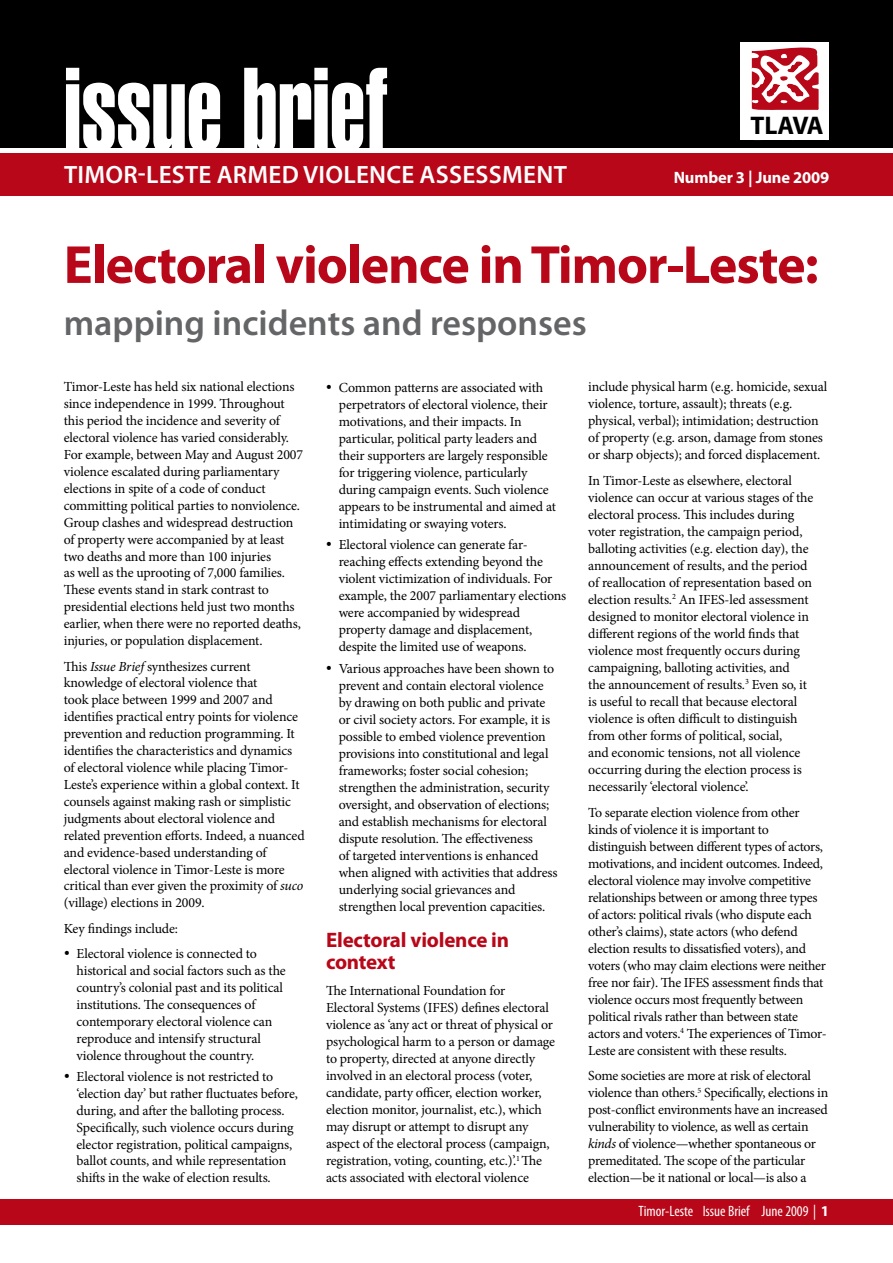
<style>
.page{position:relative;width:893px;height:1263px;background:#fff}
.page>*{position:absolute;margin:0;border:0;box-sizing:border-box;transform-origin:0 0}
.t1{font:114px "Swiss 911 BT Extra Compressed";color:#fff;scale:.92 1}
.t2{font:700 54px "Myriad Pro";letter-spacing:-.02em;color:#b80718}
.t3{font:600 36px "Myriad Pro";color:#646567}
.t4{font:700 25.5px "Myriad";letter-spacing:-.035em;color:#000}
.t5{font:600 25.2px "Myriad Pro";letter-spacing:.01em;color:#fff}
.t6{font:700 21px/22.6px "Myriad Pro";letter-spacing:-.01em;color:#b80718}
.t7{font:700 16.5px "Myriad Pro";letter-spacing:-.01em;color:#fff}
.t8{font:condensed 15px "Myriad Pro";color:#fff}
.t9{font:13.8px/17px "Minion Pro";letter-spacing:-.015em;color:#000}
.s1{font-style:italic}
.s2{font-weight:700;font-stretch:normal}
</style>
<div class="page">
<div style="left:0;top:1199px;width:893px;height:26px;background:#b80718"></div>
<div style="left:0;top:0;width:893px;height:148px;background:#000"></div>
<div style="left:0;top:153px;width:893px;height:43px;background:#b80718"></div>
<div style="left:741px;top:43px;width:88px;height:97px;background:#fff"></div>
<svg style="left:751px;top:48px;width:68px;height:62px"></svg>
<h1 class="t1" style="left:64px;top:45px;width:353px">issue brief</h1>
<h3 class="t5" style="left:64px;top:158px;width:500px">TIMOR-LESTE ARMED VIOLENCE ASSESSMENT</h3>
<h3 class="t4" style="left:750px;top:113px;width:75px">TLAVA</h3>
<p class="t7" style="left:674px;top:167px;width:157px">Number 3 | June 2009</p>
<h2 class="t2" style="left:64px;top:229px;width:756px">Electoral violence in Timor-Leste:</h2>
<h3 class="t3" style="left:64px;top:300px;width:524px">MAPPING INCIDENTS AND RESPONSES</h3>
<p class="t9" style="left:64px;top:379px;width:241px">Timor-Leste has held six national elections since independence in 1999. Throughout this period the incidence and severity of electoral violence has varied considerably.<br>For example, between May and August 2007 violence escalated during parliamentary elections in spite of a code of conduct committing political parties to nonviolence.<br>Group clashes and widespread destruction of property were accompanied by at least two deaths and more than 100 injuries<br>as well as the uprooting of 7,000 families.<br>These events stand in stark contrast to presidential elections held just two months earlier, when there were no reported deaths, injuries, or population displacement.</p>
<p class="t9" style="left:64px;top:658px;width:242px">This <span class="s1">Issue Brief</span> synthesizes current knowledge of electoral violence that<br>took place between 1999 and 2007 and identifies practical entry points for violence prevention and reduction programming. It identifies the characteristics and dynamics of electoral violence while placing Timor-Leste’s experience within a global context. It counsels against making rash or simplistic judgments about electoral violence and related prevention efforts. Indeed, a nuanced and evidence-based understanding of electoral violence in Timor-Leste is more critical than ever given the proximity of <span class="s1">suco </span>(village) elections in 2009.</p>
<p class="t9" style="left:77px;top:916px;width:182px;line-height:25.3px;text-indent:-13px">Key findings include:<br>Electoral violence is connected to</p>
<p class="t9" style="left:77px;top:962px;width:211px">historical and social factors such as the country’s colonial past and its political institutions. The consequences of contemporary electoral violence can reproduce and intensify structural violence throughout the country.</p>
<p class="t9" style="left:77px;top:1068px;width:223px">Electoral violence is not restricted to ‘election day’ but rather fluctuates before, during, and after the balloting process.<br>Specifically, such violence occurs during elector registration, political campaigns, ballot counts, and while representation shifts in the wake of election results.</p>
<p class="t9" style="left:339px;top:379px;width:219px">Common patterns are associated with perpetrators of electoral violence, their motivations, and their impacts. In particular, political party leaders and their supporters are largely responsible for triggering violence, particularly during campaign events. Such violence appears to be instrumental and aimed at intimidating or swaying voters.</p>
<p class="t9" style="left:339px;top:536px;width:229px">Electoral violence can generate far&shy;reaching effects extending beyond the violent victimization of individuals. For example, the 2007 parliamentary elections were accompanied by widespread property damage and displacement, despite the limited use of weapons.</p>
<p class="t9" style="left:339px;top:660px;width:220px">Various approaches have been shown to prevent and contain electoral violence by drawing on both public and private or civil society actors. For example, it is possible to embed violence prevention provisions into constitutional and legal frameworks; foster social cohesion; strengthen the administration, security oversight, and observation of elections; and establish mechanisms for electoral dispute resolution. The effectiveness<br>of targeted interventions is enhanced when aligned with activities that address underlying social grievances and strengthen local prevention capacities.</p>
<h3 class="t6" style="left:326px;top:927px;width:185px">Electoral violence in context</h3>
<p class="t9" style="left:326px;top:982px;width:230px">The International Foundation for Electoral Systems (IFES) defines electoral violence as ‘any act or threat of physical or psychological harm to a person or damage to property, directed at anyone directly involved in an electoral process (voter, candidate, party officer, election worker, election monitor, journalist, etc.), which may disrupt or attempt to disrupt any aspect of the electoral process (campaign, registration, voting, counting, etc.)’.<sup>1</sup> The acts associated with electoral violence</p>
<p class="t9" style="left:588px;top:379px;width:241px">include physical harm (e.g. homicide, sexual violence, torture, assault); threats (e.g. physical, verbal); intimidation; destruction of property (e.g. arson, damage from stones or sharp objects); and forced displacement.</p>
<p class="t9" style="left:588px;top:472px;width:227px">In Timor-Leste as elsewhere, electoral violence can occur at various stages of the electoral process. This includes during voter registration, the campaign period, balloting activities (e.g. election day), the announcement of results, and the period of reallocation of representation based on election results.<sup>2</sup> An IFES-led assessment designed to monitor electoral violence in different regions of the world finds that violence most frequently occurs during campaigning, balloting activities, and<br>the announcement of results.<sup>3</sup> Even so, it is useful to recall that because electoral violence is often difficult to distinguish from other forms of political, social,<br>and economic tensions, not all violence occurring during the election process is necessarily ‘electoral violence’.</p>
<p class="t9" style="left:588px;top:804px;width:240px">To separate election violence from other kinds of violence it is important to distinguish between different types of actors, motivations, and incident outcomes. Indeed, electoral violence may involve competitive relationships between or among three types of actors: political rivals (who dispute each other’s claims), state actors (who defend election results to dissatisfied voters), and voters (who may claim elections were neither free nor fair). The IFES assessment finds that violence occurs most frequently between political rivals rather than between state actors and voters.<sup>4</sup> The experiences of Timor-Leste are consistent with these results.</p>
<p class="t9" style="left:588px;top:1067px;width:242px">Some societies are more at risk of electoral violence than others.<sup>5</sup> Specifically, elections in post-conflict environments have an increased vulnerability to violence, as well as certain <span class="s1">kinds</span> of violence—whether spontaneous or premeditated. The scope of the particular election—be it national or local—is also a</p>
<p class="t8" style="left:639px;top:1201px;width:192px">Timor-Leste Issue Brief June 2009 | <span class="s2">1</span></p>
</div>
